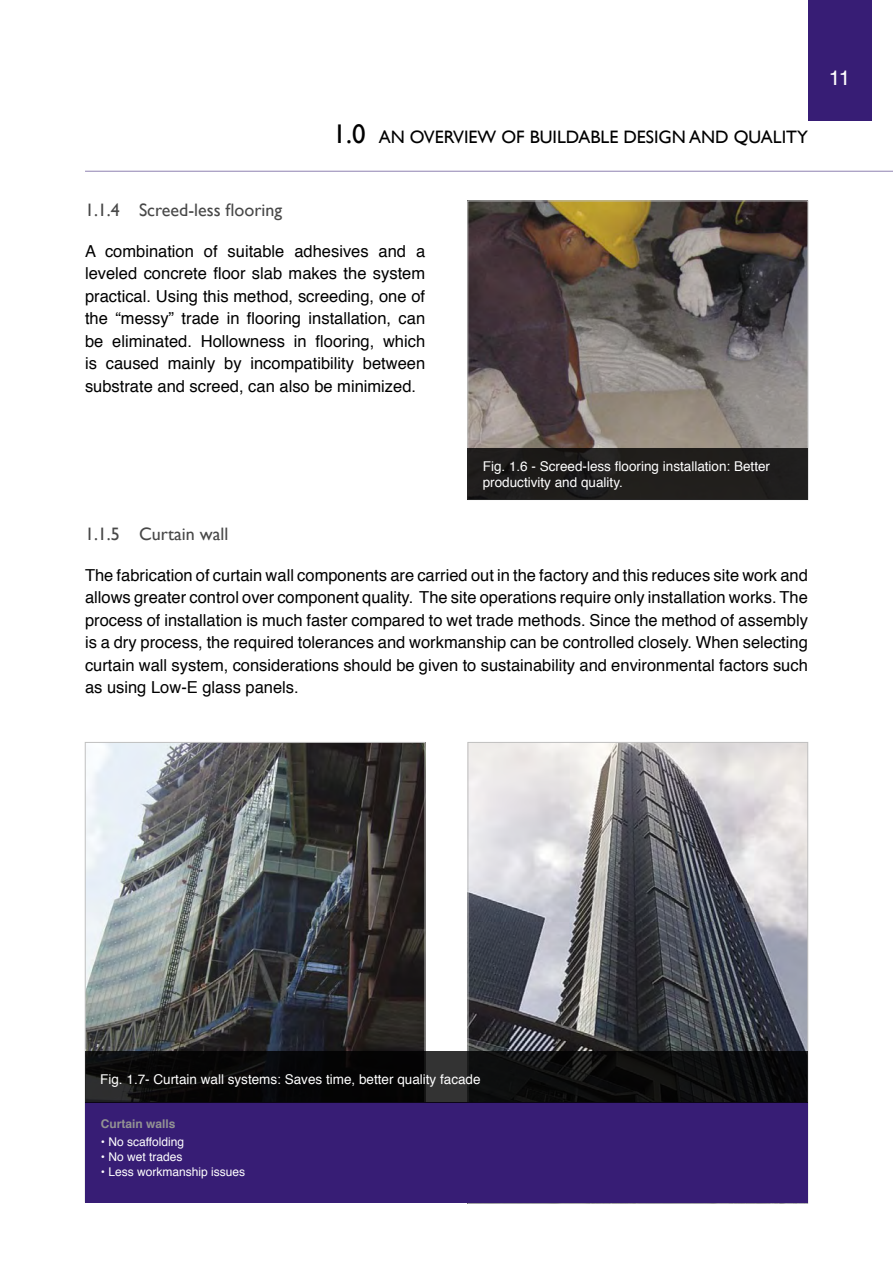
<style>
.page{position:relative;width:893px;height:1263px;background:#fff}
.page>*{position:absolute;margin:0;border:0;box-sizing:border-box;transform-origin:0 0}
.t1{font:21px "Helvetica";color:#fff}
.t2{font:18px "Gill Sans";color:#000}
.t3{font:18px "Gill Sans";color:#484848}
.t4{font:16.5px/22.5px "Helvetica";color:#000;text-align:justify}
.t5{font:13.5px/16.2px "Helvetica";color:#fff}
.t6{font:12px "Helvetica";color:#fff}
.t7{font:700 12px "Helvetica";color:#939393}
.s1{font-size:27px}
</style>
<div class="page">
<hr style="left:85px;top:171px;width:808px;height:1px;background:#8e81b1">
<div style="left:808px;top:0;width:64px;height:120px;background:#371d75"></div>
<img style="left:470px;top:203px;width:336px;height:246px">
<img style="left:470px;top:744px;width:336px;height:308px">
<img style="left:87px;top:744px;width:336px;height:308px">
<div style="left:85px;top:1102px;width:723px;height:101px;background:#371d75"></div>
<div style="left:468px;top:449px;width:340px;height:51px;background:#201e1c"></div>
<svg style="left:85px;top:1052px;width:723px;height:51px;background:#0d0d0d"></svg>
<p class="t2" style="left:333px;top:126px;width:477px"><span class="s1">1.0</span> AN OVERVIEW OF BUILDABLE DESIGN AND QUALITY</p>
<p class="t1" style="left:829px;top:61px;width:23px">11</p>
<p class="t3" style="left:85px;top:199px;width:199px">1.1.4 Screed-less flooring</p>
<p class="t4" style="left:85px;top:240px;width:342px">A combination of suitable adhesives and a leveled concrete floor slab makes the system practical. Using this method, screeding, one of the “messy” trade in flooring installation, can be eliminated. Hollowness in flooring, which is caused mainly by incompatibility between substrate and screed, can also be minimized.</p>
<p class="t5" style="left:483px;top:458px;width:289px">Fig. 1.6 - Screed-less flooring installation: Better productivity and quality.</p>
<p class="t3" style="left:85px;top:523px;width:145px">1.1.5 Curtain wall</p>
<p class="t4" style="left:85px;top:564px;width:724px">The fabrication of curtain wall components are carried out in the factory and this reduces site work and allows greater control over component quality. The site operations require only installation works. The process of installation is much faster compared to wet trade methods. Since the method of assembly is a dry process, the required tolerances and workmanship can be controlled closely. When selecting curtain wall system, considerations should be given to sustainability and environmental factors such as using Low-E glass panels.</p>
<p class="t5" style="left:100px;top:1072px;width:382px">Fig. 1.7- Curtain wall systems: Saves time, better quality facade</p>
<p class="t7" style="left:101px;top:1114px;width:76px">Curtain walls</p>
<p class="t6" style="left:101px;top:1132px;width:85px">• No scaffolding</p>
<p class="t6" style="left:101px;top:1147px;width:83px">• No wet trades</p>
<p class="t6" style="left:101px;top:1162px;width:146px">• Less workmanship issues</p>
</div>
